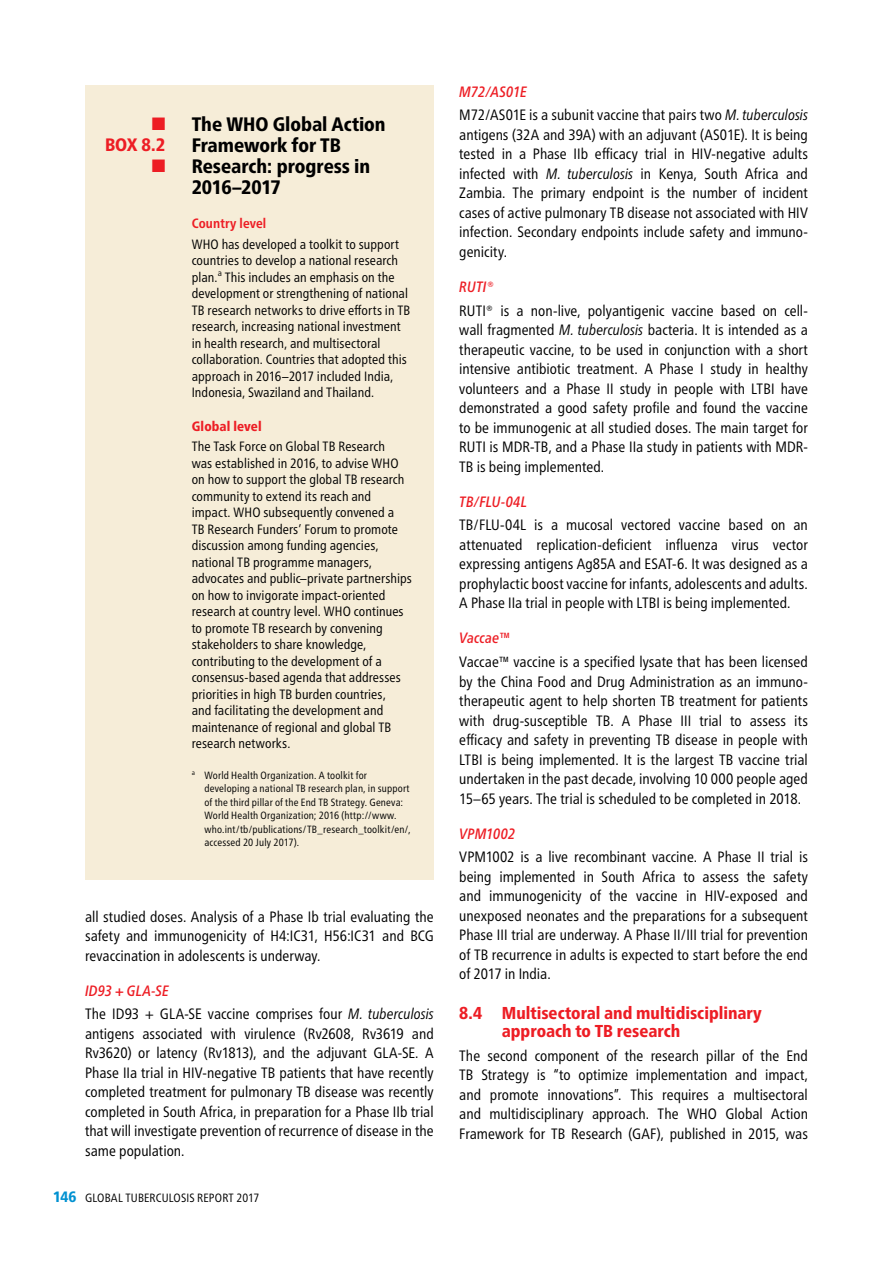
<style>
.page{position:relative;width:893px;height:1263px;background:#fff}
.page>*{position:absolute;margin:0;border:0;box-sizing:border-box;transform-origin:0 0}
.t1{font:800 condensed 19.5px/21px "Frutiger Neue LTW1 G";color:#000}
.t2{font:800 condensed 18px "Frutiger Neue LTW1 G";color:#ed1d24}
.t3{font:18px "Zapf Dingbats";color:#ed1d24}
.t4{font:800 condensed 17.25px/18px "Frutiger Neue LTW1 G";color:#ed1d24}
.t5{font:condensed 15px/19.5px "Frutiger Neue LTW1 G";letter-spacing:.005em;color:#000;text-align:justify}
.t6{font:italic 500 condensed 15px "Frutiger Neue LTW1 G";letter-spacing:.005em;color:#ed1d24}
.t7{font:condensed 13.5px/16.5px "Frutiger Neue LTW1 G";letter-spacing:.005em;color:#000}
.t8{font:700 condensed 13.5px "Frutiger Neue LTW1 G";letter-spacing:.01em;color:#ed1d24}
.t9{font:800 condensed 13.5px "Frutiger Neue LTW1 G";letter-spacing:.01em;color:#ed1d24}
.t10{font:condensed 12px "Frutiger Neue LTW1 G";letter-spacing:.015em;color:#000}
.t11{font:condensed 10.5px/13.5px "Frutiger Neue LTW1 G";letter-spacing:.015em;color:#000}
.s1{font-weight:500;font-style:italic;color:#ed1d24}
.s2{font-style:italic}
.s3{font-weight:800;font-size:15px;color:#0091d1}
</style>
<div class="page">
<div style="left:85px;top:85px;width:349px;height:794px;background:#f6edd8"></div>
<p class="t3" style="left:152px;top:115px;width:15px">■</p>
<p class="t2" style="left:105px;top:134px;width:62px">BOX 8.2</p>
<p class="t3" style="left:152px;top:157px;width:15px">■</p>
<h1 class="t1" style="left:192px;top:114px;width:195px">The WHO Global Action<br>Framework for TB<br>Research: progress in<br>2016–2017</h1>
<p class="t8" style="left:192px;top:215px;width:76px">Country level</p>
<p class="t7" style="left:192px;top:235px;width:220px">WHO has developed a toolkit to support countries to develop a national research plan.<sup>a</sup> This includes an emphasis on the development or strengthening of national TB research networks to drive efforts in TB research, increasing national investment in health research, and multisectoral collaboration. Countries that adopted this approach in 2016–2017 included India, Indonesia, Swaziland and Thailand.</p>
<p class="t9" style="left:192px;top:418px;width:72px">Global level</p>
<p class="t7" style="left:192px;top:438px;width:222px">The Task Force on Global TB Research<br>was established in 2016, to advise WHO on how to support the global TB research community to extend its reach and impact. WHO subsequently convened a<br>TB Research Funders’ Forum to promote discussion among funding agencies, national TB programme managers, advocates and public–private partnerships on how to invigorate impact-oriented research at country level. WHO continues to promote TB research by convening stakeholders to share knowledge, contributing to the development of a consensus-based agenda that addresses priorities in high TB burden countries,<br>and facilitating the development and maintenance of regional and global TB research networks.</p>
<p class="t11" style="left:204px;top:768px;width:207px;text-indent:-13px"><sup>a</sup> World Health Organization. A toolkit for developing a national TB research plan, in support of the third pillar of the End TB Strategy. Geneva:<br>World Health Organization; 2016 (http://www. who.int/tb/publications/TB_research_toolkit/en/, accessed 20 July 2017).</p>
<p class="t5" style="left:85px;top:906px;width:350px">all studied doses. Analysis of a Phase Ib trial evaluating the safety and immunogenicity of H4:IC31, H56:IC31 and BCG revaccination in adolescents is underway.</p>
<p class="t5" style="left:85px;top:978px;width:350px;line-height:23.7px"><span class="s1">ID93 + GLA-SE<br></span>The ID93 + GLA-SE vaccine comprises four <span class="s2">M. tuberculosis</span></p>
<p class="t5" style="left:85px;top:1024px;width:350px">antigens associated with virulence (Rv2608, Rv3619 and Rv3620) or latency (Rv1813), and the adjuvant GLA-SE. A Phase IIa trial in HIV-negative TB patients that have recently completed treatment for pulmonary TB disease was recently completed in South Africa, in preparation for a Phase IIb trial that will investigate prevention of recurrence of disease in the same population.</p>
<p class="t10" style="left:53px;top:1191px;width:208px"><span class="s3">146</span> GLOBAL TUBERCULOSIS REPORT 2017</p>
<p class="t5" style="left:459px;top:79px;width:350px;line-height:23.7px"><span class="s1">M72/AS01E<br></span>M72/AS01E is a subunit vaccine that pairs two <span class="s2">M. tuberculosis</span></p>
<p class="t5" style="left:459px;top:125px;width:350px">antigens (32A and 39A) with an adjuvant (AS01E). It is being tested in a Phase IIb efficacy trial in HIV-negative adults infected with <span class="s2">M. tuberculosis</span> in Kenya, South Africa and Zambia. The primary endpoint is the number of incident cases of active pulmonary TB disease not associated with HIV infection. Secondary endpoints include safety and immuno&shy;genicity.</p>
<p class="t6" style="left:459px;top:278px;width:36px">RUTI®</p>
<p class="t5" style="left:459px;top:301px;width:350px">RUTI® is a non-live, polyantigenic vaccine based on cell&shy;wall fragmented <span class="s2">M. tuberculosis</span> bacteria. It is intended as a therapeutic vaccine, to be used in conjunction with a short intensive antibiotic treatment. A Phase I study in healthy volunteers and a Phase II study in people with LTBI have demonstrated a good safety profile and found the vaccine to be immunogenic at all studied doses. The main target for RUTI is MDR-TB, and a Phase IIa study in patients with MDR-TB is being implemented.</p>
<p class="t6" style="left:459px;top:493px;width:69px">TB/FLU-04L</p>
<p class="t5" style="left:459px;top:515px;width:350px">TB/FLU-04L is a mucosal vectored vaccine based on an attenuated replication-deficient influenza virus vector expressing antigens Ag85A and ESAT-6. It was designed as a prophylactic boost vaccine for infants, adolescents and adults.<br>A Phase IIa trial in people with LTBI is being implemented.</p>
<p class="t6" style="left:459px;top:629px;width:52px">Vaccae™</p>
<p class="t5" style="left:459px;top:652px;width:350px">Vaccae™ vaccine is a specified lysate that has been licensed by the China Food and Drug Administration as an immuno&shy;therapeutic agent to help shorten TB treatment for patients with drug-susceptible TB. A Phase III trial to assess its efficacy and safety in preventing TB disease in people with LTBI is being implemented. It is the largest TB vaccine trial undertaken in the past decade, involving 10 000 people aged 15–65 years. The trial is scheduled to be completed in 2018.</p>
<p class="t6" style="left:459px;top:825px;width:58px">VPM1002</p>
<p class="t5" style="left:459px;top:847px;width:350px">VPM1002 is a live recombinant vaccine. A Phase II trial is being implemented in South Africa to assess the safety and immunogenicity of the vaccine in HIV-exposed and unexposed neonates and the preparations for a subsequent Phase III trial are underway. A Phase II/III trial for prevention of TB recurrence in adults is expected to start before the end of 2017 in India.</p>
<p class="t4" style="left:502px;top:1004px;width:262px;text-indent:-43px">8.4 Multisectoral and multidisciplinary approach to TB research</p>
<p class="t5" style="left:459px;top:1045px;width:350px">The second component of the research pillar of the End TB Strategy is “to optimize implementation and impact, and promote innovations”. This requires a multisectoral and multidisciplinary approach. The WHO Global Action Framework for TB Research (GAF), published in 2015, was</p>
</div>
